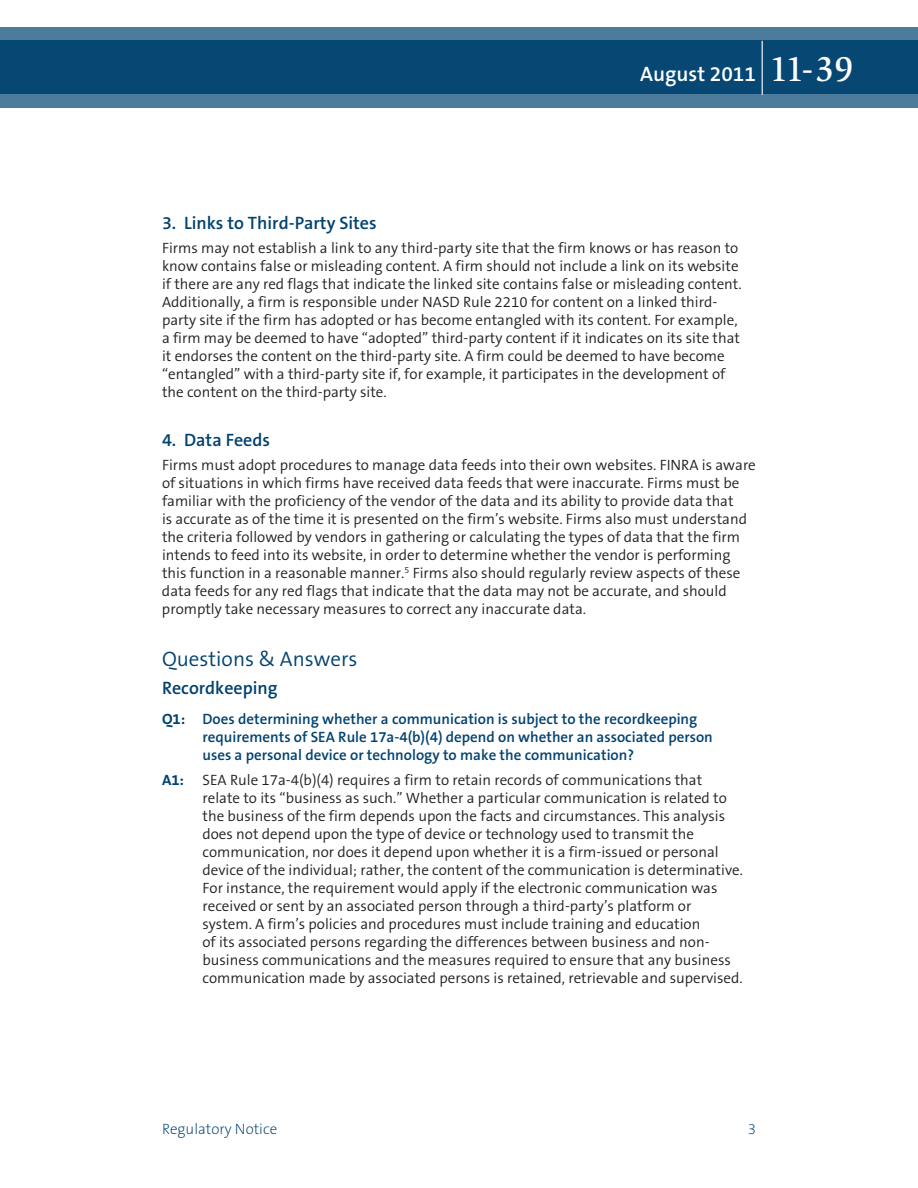
<style>
.page{position:relative;width:918px;height:1188px;background:#fff}
.page>*{position:absolute;margin:0;border:0;box-sizing:border-box;transform-origin:0 0}
.t1{font:300 21px "The Sans B4";color:#004270}
.t2{font:600 21px "The Sans B6";color:#fff}
.t3{font:600 18px "The Sans B6";color:#004270}
.t4{font:300 15px/18px "The Sans B4";color:#231f20}
.t5{font:600 15px/18px "The Sans B6";color:#004270}
.t6{font:200 15px "The Sans B2";color:#004270}
.s1{font-family:"Slimbach LT";font-weight:500;font-size:36px}
.s2{font-family:"The Sans B7";font-weight:700}
.s3{font-family:"The Sans B7";font-weight:700;color:#004270}
</style>
<div class="page">
<svg style="left:0;top:27px;width:918px;height:81px;background:#1e5881"></svg>
<hr style="left:762px;top:41px;width:1px;height:54px;background:#fff">
<h1 class="t2" style="left:640px;top:62px;width:215px">August 2011 <span class="s1">11-39</span></h1>
<p class="t3" style="left:162px;top:214px;width:216px">3. Links to Third-Party Sites</p>
<p class="t4" style="left:162px;top:240px;width:581px">Firms may not establish a link to any third-party site that the firm knows or has reason to know contains false or misleading content. A firm should not include a link on its website if there are any red flags that indicate the linked site contains false or misleading content.<br>Additionally, a firm is responsible under NASD Rule 2210 for content on a linked third&shy;party site if the firm has adopted or has become entangled with its content. For example, a firm may be deemed to have “adopted” third-party content if it indicates on its site that it endorses the content on the third-party site. A firm could be deemed to have become “entangled” with a third-party site if, for example, it participates in the development of the content on the third-party site.</p>
<p class="t3" style="left:162px;top:430px;width:110px">4. Data Feeds</p>
<p class="t4" style="left:162px;top:456px;width:595px">Firms must adopt procedures to manage data feeds into their own websites. FINRA is aware of situations in which firms have received data feeds that were inaccurate. Firms must be familiar with the proficiency of the vendor of the data and its ability to provide data that<br>is accurate as of the time it is presented on the firm’s website. Firms also must understand the criteria followed by vendors in gathering or calculating the types of data that the firm intends to feed into its website, in order to determine whether the vendor is performing this function in a reasonable manner.<sup>5</sup> Firms also should regularly review aspects of these data feeds for any red flags that indicate that the data may not be accurate, and should promptly take necessary measures to correct any inaccurate data.</p>
<h1 class="t1" style="left:162px;top:648px;width:197px">Questions &amp; Answers</h1>
<p class="t3" style="left:162px;top:678px;width:117px">Recordkeeping</p>
<p class="t5" style="left:202px;top:711px;width:512px;text-indent:-40px"><span class="s2">Q1:</span> Does determining whether a communication is subject to the recordkeeping requirements of SEA Rule 17a-4(b)(4) depend on whether an associated person uses a personal device or technology to make the communication?</p>
<p class="t4" style="left:202px;top:772px;width:542px;text-indent:-40px"><span class="s3">A1:</span> SEA Rule 17a-4(b)(4) requires a firm to retain records of communications that relate to its “business as such.” Whether a particular communication is related to the business of the firm depends upon the facts and circumstances. This analysis does not depend upon the type of device or technology used to transmit the communication, nor does it depend upon whether it is a firm-issued or personal device of the individual; rather, the content of the communication is determinative.<br>For instance, the requirement would apply if the electronic communication was received or sent by an associated person through a third-party’s platform or system. A firm’s policies and procedures must include training and education<br>of its associated persons regarding the differences between business and non&shy;business communications and the measures required to ensure that any business communication made by associated persons is retained, retrievable and supervised.</p>
<p class="t6" style="left:162px;top:1121px;width:117px">Regulatory Notice</p>
<p class="t6" style="left:748px;top:1121px;width:10px">3</p>
</div>
